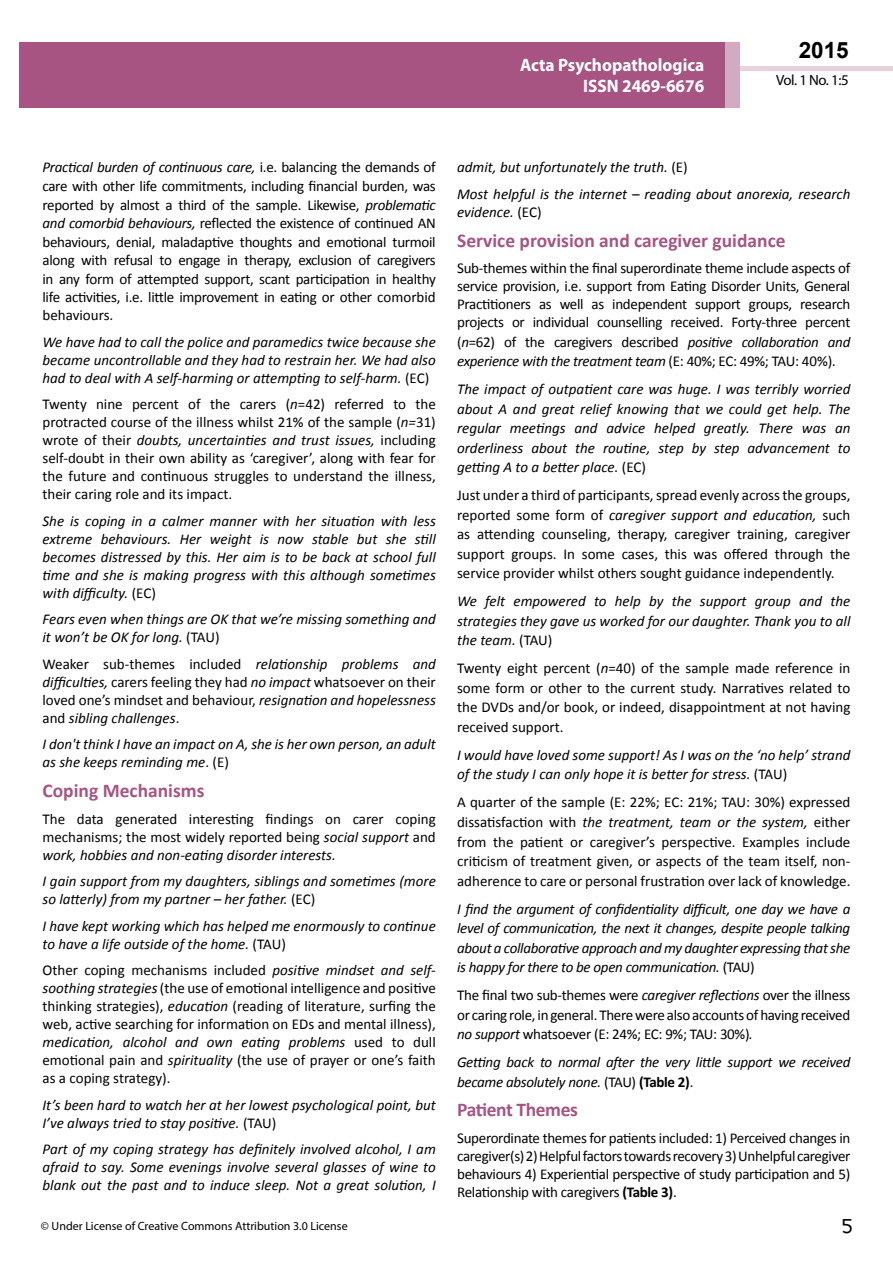
<style>
.page{position:relative;width:893px;height:1263px;background:#fff}
.page>*{position:absolute;margin:0;border:0;box-sizing:border-box;transform-origin:0 0}
.t1{font:25.5px "Tunga";color:#000}
.t2{font:700 22.5px "Arial";color:#000}
.t3{font:700 19.5px "Calibri";color:#a75483}
.t4{font:700 19.5px "Calibri";letter-spacing:-.02em;color:#a75483}
.t5{font:700 18px/21.6px "Myriad Pro";color:#fff;text-align:right;scale:.96 1}
.t6{font:15px/18px "Calibri";color:#000;text-align:justify}
.t7{font:italic 15px/18px "Calibri";color:#000}
.t8{font:italic 15px/19.5px "Calibri";letter-spacing:-.02em;color:#000}
.t9{font:14.85px "Myriad Pro";color:#000}
.t10{font:12px "Myriad Pro";color:#000}
.s1{font-style:italic}
.s2{font-style:normal}
.s3{font-weight:700;font-style:normal}
.s4{font-weight:700}
</style>
<div class="page">
<div style="left:722px;top:66px;width:171px;height:5px;background:#e6d1dd"></div>
<div style="left:725px;top:42px;width:15px;height:66px;background:#d2aac1"></div>
<div style="left:19px;top:42px;width:706px;height:66px;background:#a75483"></div>
<p class="t5" style="left:520px;top:53px;width:194px">Acta Psychopathologica<br>ISSN 2469-6676</p>
<h2 class="t2" style="left:799px;top:35px;width:52px">2015</h2>
<p class="t9" style="left:776px;top:71px;width:74px">Vol. 1 No. 1:5</p>
<p class="t6" style="left:43px;top:158px;width:395px;line-height:18.5px"><span class="s1">Practical burden of continuous care,</span> i.e. balancing the demands of care with other life commitments, including financial burden, was reported by almost a third of the sample. Likewise, <span class="s1">problematic and comorbid behaviours,</span> reflected the existence of continued AN behaviours, denial, maladaptive thoughts and emotional turmoil along with refusal to engage in therapy, exclusion of caregivers in any form of attempted support, scant participation in healthy life activities, i.e. little improvement in eating or other comorbid behaviours.</p>
<p class="t7" style="left:43px;top:332px;width:395px;text-align:justify">We have had to call the police and paramedics twice because she became uncontrollable and they had to restrain her. We had also had to deal with A self-harming or attempting to self-harm. <span class="s2">(EC)</span></p>
<p class="t6" style="left:43px;top:395px;width:395px">Twenty nine percent of the carers (<span class="s1">n</span>=42) referred to the protracted course of the illness whilst 21% of the sample (<span class="s1">n=</span>31) wrote of their <span class="s1">doubts, uncertainties and trust issues,</span> including self-doubt in their own ability as ‘caregiver’, along with fear for the future and continuous struggles to understand the illness, their caring role and its impact.</p>
<p class="t7" style="left:43px;top:511px;width:395px;text-align:justify">She is coping in a calmer manner with her situation with less extreme behaviours. Her weight is now stable but she still becomes distressed by this. Her aim is to be back at school full time and she is making progress with this although sometimes with difficulty. <span class="s2">(EC)</span></p>
<p class="t7" style="left:43px;top:609px;width:395px">Fears even when things are OK that we’re missing something and it won’t be OK for long. <span class="s2">(TAU)</span></p>
<p class="t6" style="left:43px;top:655px;width:395px">Weaker sub-themes included <span class="s1">relationship problems and difficulties,</span> carers feeling they had <span class="s1">no impact</span> whatsoever on their loved one’s mindset and behaviour, <span class="s1">resignation and hopelessness </span>and <span class="s1">sibling challenges</span>.</p>
<p class="t7" style="left:43px;top:734px;width:395px">I don't think I have an impact on A, she is her own person, an adult as she keeps reminding me<span class="s2">. (E)</span></p>
<h3 class="t3" style="left:43px;top:778px;width:163px">Coping Mechanisms</h3>
<p class="t6" style="left:43px;top:810px;width:395px">The data generated interesting findings on carer coping mechanisms; the most widely reported being <span class="s1">social support</span> and <span class="s1">work, hobbies and non-eating disorder interests.</span></p>
<p class="t7" style="left:43px;top:871px;width:395px">I gain support from my daughters, siblings and sometimes (more so latterly) from my partner – her father. <span class="s2">(EC)</span></p>
<p class="t7" style="left:43px;top:916px;width:395px">I have kept working which has helped me enormously to continue to have a life outside of the home. <span class="s2">(TAU)</span></p>
<p class="t6" style="left:43px;top:961px;width:395px">Other coping mechanisms included <span class="s1">positive mindset and self&shy;soothing strategies</span> (the use of emotional intelligence and positive thinking strategies), <span class="s1">education</span> (reading of literature, surfing the web, active searching for information on EDs and mental illness), <span class="s1">medication, alcohol and own eating problems</span> used to dull emotional pain and <span class="s1">spirituality</span> (the use of prayer or one’s faith as a coping strategy).</p>
<p class="t7" style="left:43px;top:1095px;width:395px">It’s been hard to watch her at her lowest psychological point, but<br>I’ve always tried to stay positive. <span class="s2">(TAU)</span></p>
<p class="t7" style="left:43px;top:1139px;width:395px;text-align:justify">Part of my coping strategy has definitely involved alcohol, I am afraid to say. Some evenings involve several glasses of wine to blank out the past and to induce sleep. Not a great solution, I</p>
<p class="t7" style="left:457px;top:154px;width:395px;line-height:26.5px">admit, but unfortunately the truth. <span class="s2">(E)<br></span>Most helpful is the internet – reading about anorexia, research</p>
<p class="t7" style="left:457px;top:202px;width:86px">evidence. <span class="s2">(EC)</span></p>
<h3 class="t3" style="left:457px;top:228px;width:330px">Service provision and caregiver guidance</h3>
<p class="t6" style="left:457px;top:259px;width:395px">Sub-themes within the final superordinate theme include aspects of service provision, i.e. support from Eating Disorder Units, General Practitioners as well as independent support groups, research projects or individual counselling received. Forty-three percent</p>
<p class="t8" style="left:457px;top:332px;width:395px"><span class="s2">(</span>n<span class="s2">=62) of the caregivers described</span> positive collaboration and experience with the treatment team <span class="s2">(E: 40%; EC: 49%; TAU: 40%)</span>.</p>
<p class="t7" style="left:457px;top:379px;width:395px;line-height:19.5px;text-align:justify">The impact of outpatient care was huge. I was terribly worried about A and great relief knowing that we could get help. The regular meetings and advice helped greatly. There was an orderliness about the routine, step by step advancement to getting A to a better place. <span class="s2">(EC)</span></p>
<p class="t6" style="left:457px;top:486px;width:395px;line-height:19.5px">Just under a third of participants, spread evenly across the groups, reported some form of <span class="s1">caregiver support and education,</span> such as attending counseling, therapy, caregiver training, caregiver support groups. In some cases, this was offered through the service provider whilst others sought guidance independently.</p>
<p class="t7" style="left:457px;top:591px;width:395px;line-height:19.5px;text-align:justify">We felt empowered to help by the support group and the strategies they gave us worked for our daughter. Thank you to all the team. <span class="s2">(TAU)</span></p>
<p class="t6" style="left:457px;top:659px;width:395px;line-height:19.5px">Twenty eight percent (<span class="s1">n</span>=40) of the sample made reference in some form or other to the current study. Narratives related to the DVDs and/or book, or indeed, disappointment at not having received support.</p>
<p class="t7" style="left:457px;top:745px;width:395px;line-height:19.5px">I would have loved some support! As I was on the ‘no help’ strand of the study I can only hope it is better for stress. <span class="s2">(TAU)</span></p>
<p class="t6" style="left:457px;top:793px;width:395px;line-height:19.5px">A quarter of the sample (E: 22%; EC: 21%; TAU: 30%) expressed dissatisfaction with <span class="s1">the treatment, team or the system,</span> either from the patient or caregiver’s perspective. Examples include criticism of treatment given, or aspects of the team itself, non&shy;adherence to care or personal frustration over lack of knowledge.</p>
<p class="t7" style="left:457px;top:898px;width:395px;line-height:19.5px;text-align:justify">I find the argument of confidentiality difficult, one day we have a level of communication, the next it changes, despite people talking about a collaborative approach and my daughter expressing that she is happy for there to be open communication. <span class="s2">(TAU)</span></p>
<p class="t6" style="left:457px;top:985px;width:395px;line-height:19.5px">The final two sub-themes were <span class="s1">caregiver reflections</span> over the illness or caring role, in general. There were also accounts of having received <span class="s1">no support</span> whatsoever (E: 24%; EC: 9%; TAU: 30%)<span class="s1">.</span></p>
<p class="t8" style="left:457px;top:1052px;width:395px">Getting back to normal after the very little support we received became absolutely none. <span class="s2">(TAU)</span> <span class="s3">(Table 2)</span><span class="s2">.</span></p>
<h3 class="t4" style="left:457px;top:1097px;width:122px">Patient Themes</h3>
<p class="t6" style="left:457px;top:1129px;width:395px">Superordinate themes for patients included: 1) Perceived changes in caregiver(s) 2) Helpful factors towards recovery 3) Unhelpful caregiver behaviours 4) Experiential perspective of study participation and 5)<br>Relationship with caregivers <span class="s4">(Table 3)</span>.</p>
<p class="t10" style="left:41px;top:1218px;width:308px">© Under License of Creative Commons Attribution 3.0 License</p>
<h1 class="t1" style="left:842px;top:1209px;width:13px">5</h1>
</div>
